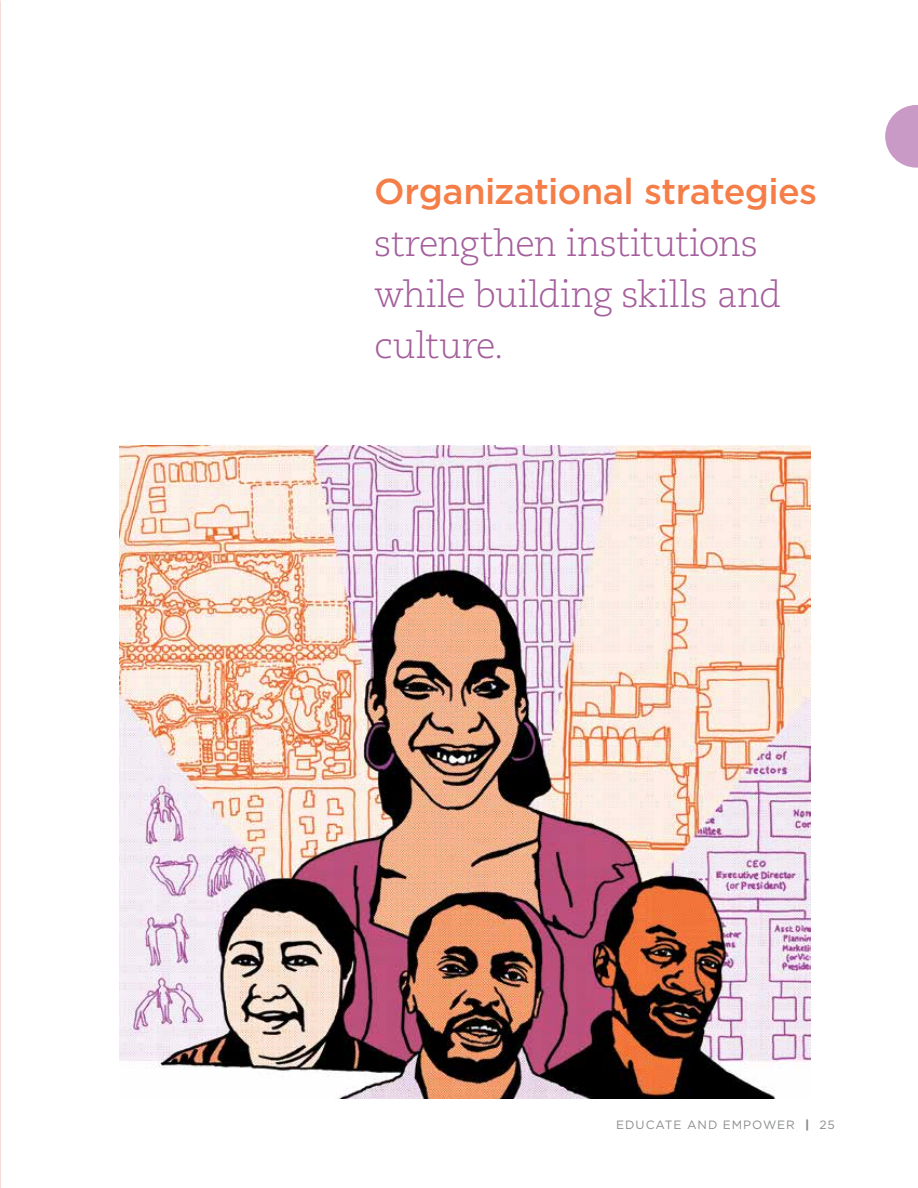
<style>
.page{position:relative;width:918px;height:1188px;background:#fff}
.page>*{position:absolute;margin:0;border:0;box-sizing:border-box;transform-origin:0 0}
.t1{font:300 36px/51.4px "Caecilia";letter-spacing:-.015em;color:#a45e9c}
.t2{font:500 36px "Gotham";letter-spacing:-.015em;color:#f57e48}
.t3{font:12px "Gotham";letter-spacing:.08em;color:#8a8c8e}
.s1{font-weight:900}
</style>
<div class="page">
<svg style="left:885px;top:105px;width:33px;height:63px"></svg>
<img style="left:119px;top:446px;width:692px;height:653px">
<p class="t2" style="left:374px;top:171px;width:444px">Organizational strategies</p>
<p class="t1" style="left:374px;top:218px;width:408px">strengthen institutions while building skills and culture.</p>
<p class="t3" style="left:616px;top:1118px;width:220px">EDUCATE AND EMPOWER <span class="s1">|</span> 25</p>
</div>
